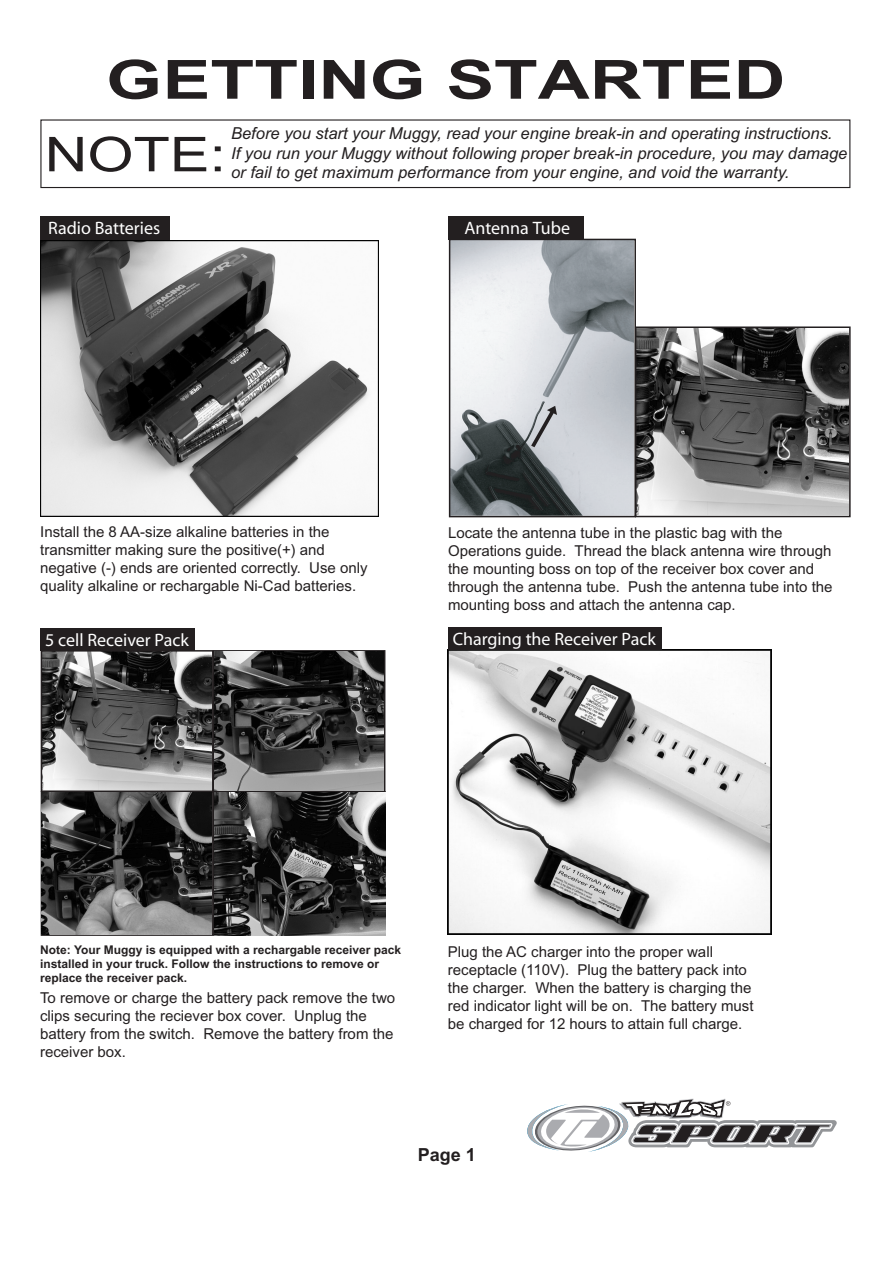
<style>
.page{position:relative;width:893px;height:1263px;background:#fff}
.page>*{position:absolute;margin:0;border:0;box-sizing:border-box;transform-origin:0 0}
.t1{font:700 54px "Arial";color:#231f20;scale:1.33 1}
.t2{font:48px "Arial";color:#231f20;scale:1.24 1}
.t3{font:18px "Myriad";color:#fff}
.t4{font:700 18px "Arial";color:#231f20}
.t5{font:italic 16.5px/19.5px "Arial";color:#231f20}
.t6{font:15px/18px "Arial";color:#231f20}
.t7{font:700 12px/14.2px "Arial";color:#231f20}
</style>
<div class="page">
<div style="left:40px;top:119px;width:810px;height:69px;border:1px solid #231f20"></div>
<img style="left:448px;top:649px;width:324px;height:286px">
<div style="left:448px;top:627px;width:214px;height:23px;background:#231f20"></div>
<div style="left:41px;top:216px;width:129px;height:24px;background:#231f20"></div>
<img style="left:41px;top:240px;width:337px;height:277px">
<div style="left:41px;top:791px;width:173px;height:145px;border:2px solid #231f20"></div>
<div style="left:213px;top:791px;width:173px;height:145px;border:2px solid #231f20"></div>
<div style="left:213px;top:650px;width:172px;height:142px;border:2px solid #231f20"></div>
<div style="left:41px;top:628px;width:154px;height:22px;background:#231f20"></div>
<img style="left:214px;top:793px;width:171px;height:142px">
<img style="left:42px;top:792px;width:170px;height:142px">
<img style="left:44px;top:653px;width:167px;height:136px">
<div style="left:41px;top:650px;width:173px;height:142px;border:2px solid #231f20"></div>
<img style="left:214px;top:651px;width:169px;height:139px">
<img style="left:452px;top:242px;width:181px;height:272px">
<div style="left:449px;top:239px;width:187px;height:278px;border:2px solid #231f20"></div>
<div style="left:449px;top:216px;width:135px;height:23px;background:#231f20"></div>
<svg style="left:531px;top:406px;width:26px;height:41px"></svg>
<img style="left:638px;top:329px;width:210px;height:185px">
<div style="left:635px;top:326px;width:216px;height:191px;border:2px solid #231f20"></div>
<svg style="left:527px;top:1099px;width:310px;height:53px"></svg>
<p class="t1" style="left:106px;top:48px;width:512px">GETTING STARTED</p>
<p class="t2" style="left:45px;top:127px;width:148px">NOTE:</p>
<p class="t5" style="left:231px;top:124px;width:618px">Before you start your Muggy, read your engine break-in and operating instructions.<br>If you run your Muggy without following proper break-in procedure, you may damage or fail to get maximum performance from your engine, and void the warranty.</p>
<p class="t3" style="left:48px;top:219px;width:114px">Radio Batteries</p>
<p class="t3" style="left:464px;top:219px;width:107px">Antenna Tube</p>
<p class="t6" style="left:40px;top:523px;width:329px">Install the 8 AA-size alkaline batteries in the transmitter making sure the positive(+) and negative (-) ends are oriented correctly. Use only quality alkaline or rechargable Ni-Cad batteries.</p>
<p class="t3" style="left:45px;top:631px;width:145px">5 cell Receiver Pack</p>
<p class="t6" style="left:448px;top:524px;width:386px">Locate the antenna tube in the plastic bag with the Operations guide. Thread the black antenna wire through the mounting boss on top of the receiver box cover and through the antenna tube. Push the antenna tube into the mounting boss and attach the antenna cap.</p>
<p class="t3" style="left:453px;top:630px;width:205px">Charging the Receiver Pack</p>
<p class="t7" style="left:40px;top:942px;width:363px">Note: Your Muggy is equipped with a rechargable receiver pack installed in your truck. Follow the instructions to remove or replace the receiver pack.</p>
<p class="t6" style="left:40px;top:988px;width:357px">To remove or charge the battery pack remove the two clips securing the reciever box cover. Unplug the battery from the switch. Remove the battery from the receiver box.</p>
<p class="t6" style="left:448px;top:943px;width:307px">Plug the AC charger into the proper wall receptacle (110V). Plug the battery pack into the charger. When the battery is charging the red indicator light will be on. The battery must be charged for 12 hours to attain full charge.</p>
<p class="t4" style="left:418px;top:1143px;width:60px">Page 1</p>
</div>
